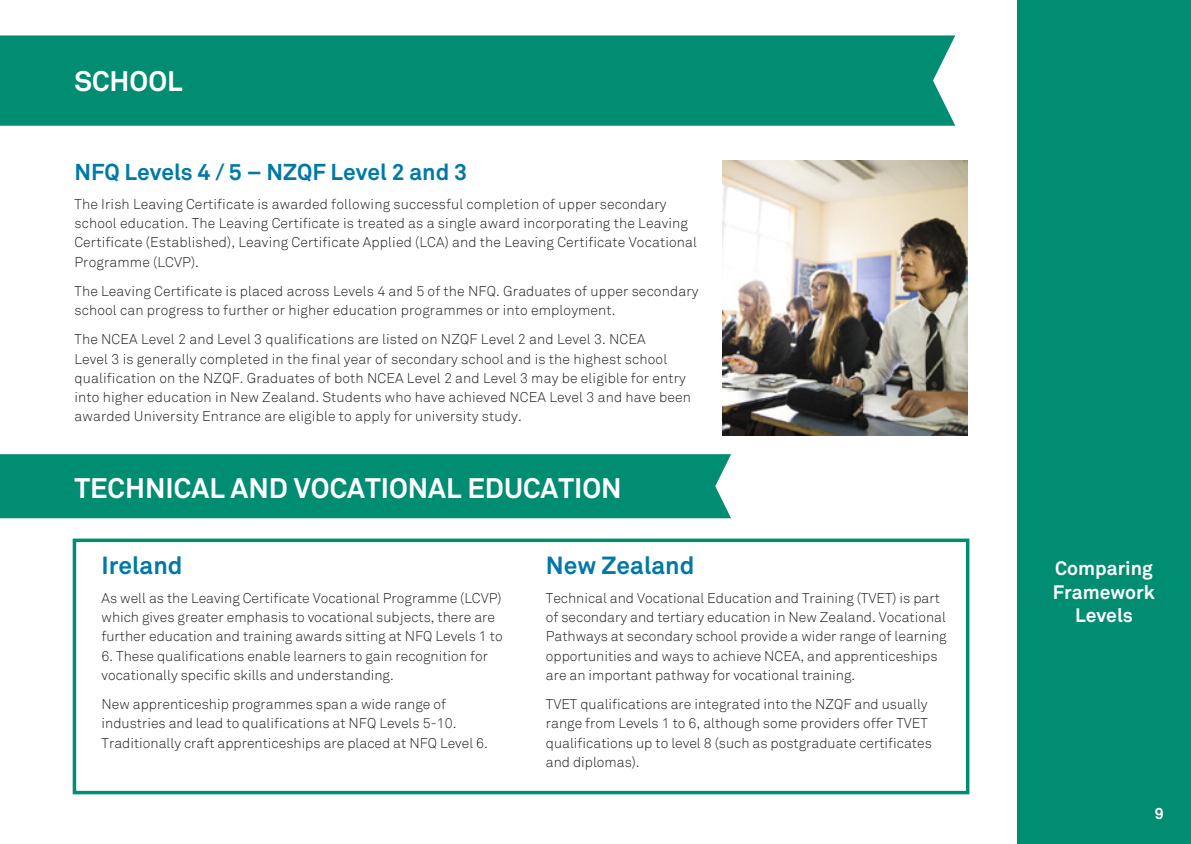
<style>
.page{position:relative;width:1191px;height:844px;background:#fff}
.page>*{position:absolute;margin:0;border:0;box-sizing:border-box;transform-origin:0 0}
.t1{font:700 28px "Akkurat";color:#fff}
.body_new{font:700 24.5px "Akkurat";color:#0079a6}
.body_new-2{font:700 22.75px "Akkurat";color:#0079a6}
.t2{font:700 19.25px/23.1px "Akkurat";color:#fff;text-align:center}
.t3{font:700 15.75px "Akkurat";color:#fff}
.body_new-3{font:300 14px/19.2px "Akkurat";color:#231f20}
</style>
<div class="page">
<div style="left:73px;top:538px;width:896px;height:256px;border:4px solid #008d72"></div>
<div style="left:1017px;top:0;width:174px;height:843px;background:#008d72"></div>
<div style="left:0;top:35px;width:955px;height:91px;background:#008d72"></div>
<div style="left:0;top:454px;width:731px;height:64px;background:#008d72"></div>
<img style="left:723px;top:160px;width:244px;height:275px">
<p class="t1" style="left:74px;top:64px;width:110px">SCHOOL</p>
<p class="body_new-2" style="left:74px;top:157px;width:394px">NFQ Levels 4 / 5 – NZQF Level 2 and 3</p>
<p class="body_new-3" style="left:74px;top:195px;width:624px">The Irish Leaving Certificate is awarded following successful completion of upper secondary school education. The Leaving Certificate is treated as a single award incorporating the Leaving Certificate (Established), Leaving Certificate Applied (LCA) and the Leaving Certificate Vocational Programme (LCVP).</p>
<p class="body_new-3" style="left:74px;top:281px;width:625px">The Leaving Certificate is placed across Levels 4 and 5 of the NFQ. Graduates of upper secondary school can progress to further or higher education programmes or into employment.</p>
<p class="body_new-3" style="left:74px;top:330px;width:618px">The NCEA Level 2 and Level 3 qualifications are listed on NZQF Level 2 and Level 3. NCEA<br>Level 3 is generally completed in the final year of secondary school and is the highest school qualification on the NZQF. Graduates of both NCEA Level 2 and Level 3 may be eligible for entry into higher education in New Zealand. Students who have achieved NCEA Level 3 and have been awarded University Entrance are eligible to apply for university study.</p>
<p class="t1" style="left:74px;top:470px;width:549px">TECHNICAL AND VOCATIONAL EDUCATION</p>
<p class="body_new" style="left:102px;top:549px;width:82px">Ireland</p>
<p class="body_new-3" style="left:102px;top:588px;width:403px">As well as the Leaving Certificate Vocational Programme (LCVP) which gives greater emphasis to vocational subjects, there are further education and training awards sitting at NFQ Levels 1 to</p>
<p class="body_new-3" style="left:102px;top:646px;width:388px">6. These qualifications enable learners to gain recognition for vocationally specific skills and understanding.</p>
<p class="body_new-3" style="left:102px;top:694px;width:388px">New apprenticeship programmes span a wide range of industries and lead to qualifications at NFQ Levels 5-10.<br>Traditionally craft apprenticeships are placed at NFQ Level 6.</p>
<p class="body_new" style="left:546px;top:549px;width:150px">New Zealand</p>
<p class="body_new-3" style="left:546px;top:588px;width:402px">Technical and Vocational Education and Training (TVET) is part of secondary and tertiary education in New Zealand. Vocational Pathways at secondary school provide a wider range of learning opportunities and ways to achieve NCEA, and apprenticeships are an important pathway for vocational training.</p>
<p class="body_new-3" style="left:546px;top:694px;width:387px">TVET qualifications are integrated into the NZQF and usually range from Levels 1 to 6, although some providers offer TVET qualifications up to level 8 (such as postgraduate certificates and diplomas).</p>
<p class="t2" style="left:1053px;top:557px;width:104px">Comparing<br>Framework<br>Levels</p>
<p class="t3" style="left:1154px;top:803px;width:10px">9</p>
</div>
